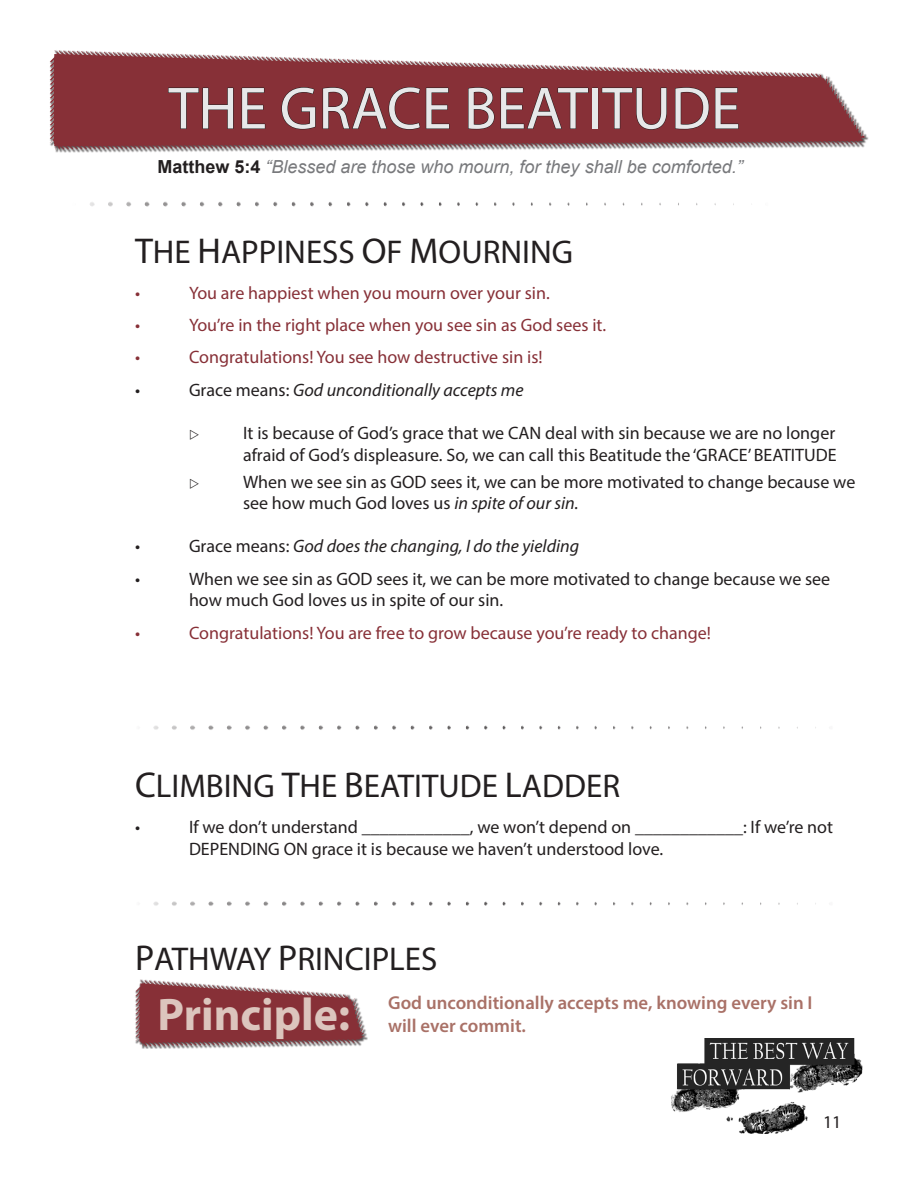
<style>
.page{position:relative;width:918px;height:1188px;background:#fff}
.page>*{position:absolute;margin:0;border:0;box-sizing:border-box;transform-origin:0 0}
.t1{font:60px "Myriad Pro";color:#e7e8e9}
.t2{font:700 45.9px "Myriad Pro";color:#dcc5bd}
.t3{font:33px "Myriad Pro";color:#231f20}
.t4{font:600 18.75px/22.5px "Myriad Pro";color:#a97167}
.t5{font:18px "Myriad Pro";color:#231f20}
.t6{font:18px "Myriad Pro";color:#873037}
.t7{font:italic 18px "Myriad Pro";color:#231f20}
.t8{font:italic 18px "Arial";color:#78797c}
.s1{font-weight:700;font-style:normal;color:#231f20}
.s2{font-size:36px}
.s3{font-style:normal}
.s4{font-style:italic}
</style>
<div class="page">
<img style="left:671px;top:1038px;width:192px;height:96px">
<svg style="left:49px;top:50px;width:819px;height:102px"></svg>
<svg style="left:135px;top:979px;width:232px;height:70px"></svg>
<svg style="left:168px;top:87px;width:66px;height:42px"></svg>
<svg style="left:241px;top:87px;width:25px;height:42px"></svg>
<svg style="left:281px;top:87px;width:35px;height:43px"></svg>
<svg style="left:322px;top:87px;width:128px;height:43px"></svg>
<svg style="left:468px;top:87px;width:121px;height:43px"></svg>
<div style="left:592px;top:88px;width:6px;height:41px;border:1px solid #231f20"></div>
<svg style="left:601px;top:87px;width:66px;height:43px"></svg>
<svg style="left:675px;top:87px;width:34px;height:43px"></svg>
<svg style="left:715px;top:87px;width:24px;height:42px"></svg>
<svg style="left:92px;top:201px;width:642px;height:6px"></svg>
<svg style="left:156px;top:725px;width:660px;height:5px"></svg>
<svg style="left:156px;top:901px;width:660px;height:5px"></svg>
<p class="t1" style="left:169px;top:71px;width:573px">THE GRACE BEATITUDE</p>
<p class="t8" style="left:158px;top:155px;width:587px"><span class="s1">Matthew 5:4</span> “Blessed are those who mourn, for they shall be comforted.”</p>
<p class="t3" style="left:135px;top:231px;width:440px"><span class="s2">T</span>HE <span class="s2">H</span>APPINESS <span class="s2">O</span>F <span class="s2">M</span>OURNING</p>
<p class="t6" style="left:135px;top:281px;width:7px">•</p>
<p class="t6" style="left:189px;top:281px;width:362px">You are happiest when you mourn over your sin.</p>
<p class="t6" style="left:135px;top:314px;width:7px">•</p>
<p class="t6" style="left:189px;top:314px;width:419px">You’re in the right place when you see sin as God sees it.</p>
<p class="t6" style="left:135px;top:346px;width:7px">•</p>
<p class="t6" style="left:189px;top:346px;width:355px">Congratulations! You see how destructive sin is!</p>
<p class="t5" style="left:135px;top:379px;width:7px">•</p>
<p class="t7" style="left:189px;top:379px;width:336px"><span class="s3">Grace means:</span> God unconditionally accepts me</p>
<p class="t5" style="left:243px;top:422px;width:594px">It is because of God’s grace that we CAN deal with sin because we are no longer</p>
<p class="t5" style="left:243px;top:443px;width:595px">afraid of God’s displeasure. So, we can call this Beatitude the ‘GRACE’ BEATITUDE</p>
<p class="t5" style="left:243px;top:470px;width:614px">When we see sin as GOD sees it, we can be more motivated to change because we</p>
<p class="t5" style="left:243px;top:492px;width:337px">see how much God loves us <span class="s4">in spite of our sin.</span></p>
<p class="t5" style="left:135px;top:535px;width:7px">•</p>
<p class="t7" style="left:189px;top:535px;width:392px"><span class="s3">Grace means:</span> God does the changing, I do the yielding</p>
<p class="t5" style="left:135px;top:568px;width:7px">•</p>
<p class="t5" style="left:189px;top:568px;width:643px">When we see sin as GOD sees it, we can be more motivated to change because we see</p>
<p class="t5" style="left:189px;top:589px;width:316px">how much God loves us in spite of our sin.</p>
<p class="t6" style="left:135px;top:622px;width:7px">•</p>
<p class="t6" style="left:189px;top:622px;width:524px">Congratulations! You are free to grow because you’re ready to change!</p>
<p class="t3" style="left:135px;top:766px;width:487px"><span class="s2">C</span>LIMBING <span class="s2">T</span>HE <span class="s2">B</span>EATITUDE <span class="s2">L</span>ADDER</p>
<p class="t5" style="left:135px;top:816px;width:7px">•</p>
<p class="t5" style="left:189px;top:816px;width:646px">If we don’t understand ____________, we won’t depend on ____________: If we’re not</p>
<p class="t5" style="left:189px;top:838px;width:476px">DEPENDING ON grace it is because we haven’t understood love.</p>
<p class="t3" style="left:135px;top:939px;width:304px"><span class="s2">P</span>ATHWAY <span class="s2">P</span>RINCIPLES</p>
<p class="t2" style="left:158px;top:985px;width:194px">Principle:</p>
<p class="t4" style="left:388px;top:991px;width:426px">God unconditionally accepts me, knowing every sin I will ever commit.</p>
<p class="t5" style="left:823px;top:1111px;width:20px">11</p>
</div>
